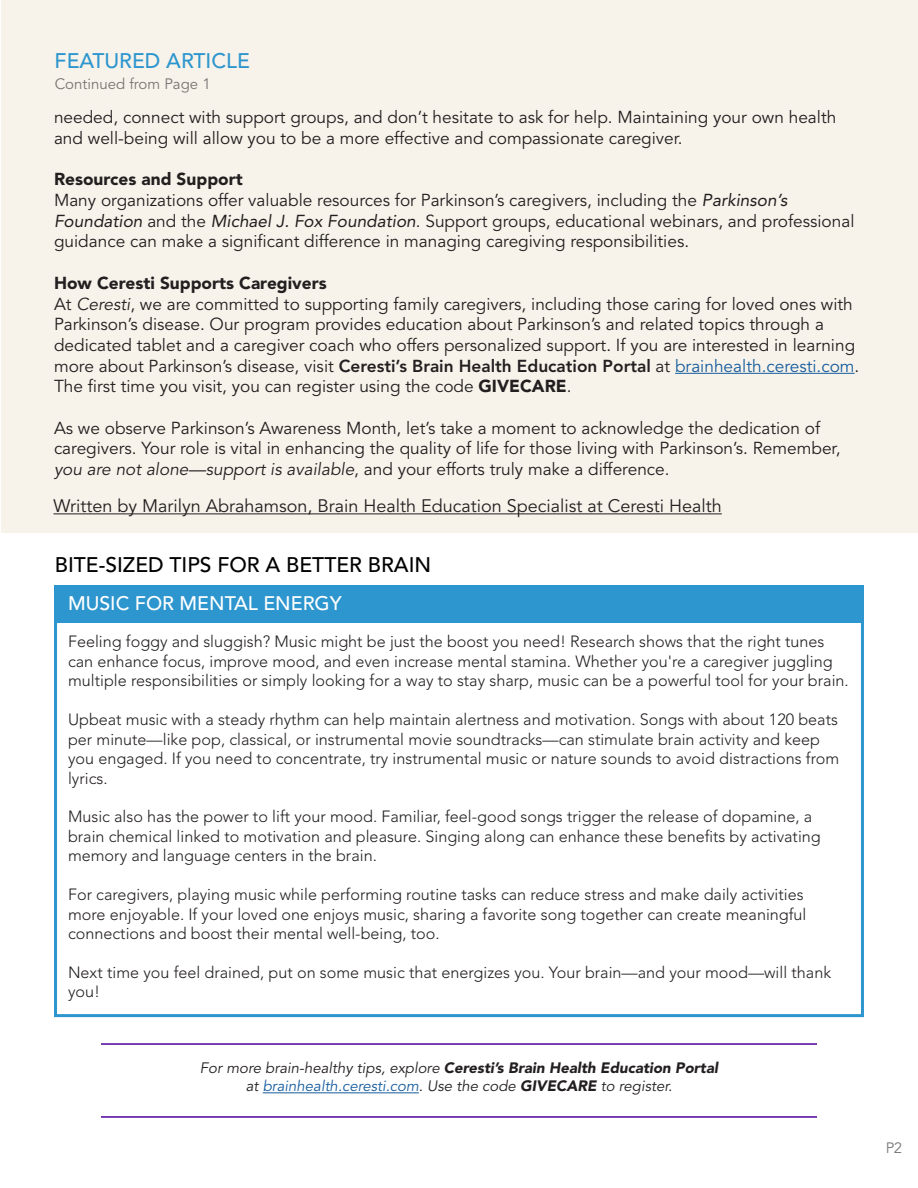
<style>
.page{position:relative;width:918px;height:1188px;background:#fff}
.page>*{position:absolute;margin:0;border:0;box-sizing:border-box;transform-origin:0 0}
.t1{font:500 21px "Avenir LT Pro";color:#000}
.t2{font:500 21px "Avenir LT Pro";color:#2d96ce}
.t3{font:500 19.5px "Avenir LT Pro";color:#fff}
.t4{font:18px "Avenir LT Pro";color:#231f20}
.t5{font:17.25px/20.7px "Avenir LT Pro";color:#231f20}
.t6{font:900 17.25px "Avenir LT Pro";color:#231f20}
.t7{font:300 16.2px/19.5px "Avenir LT Pro";color:#231f20}
.t8{font:italic 15px/18px "Avenir LT Pro";color:#231f20;text-align:center}
.t9{font:15px "Avenir LT Pro";color:#231f20}
.s1{font-style:italic}
.s2{font-weight:800}
.s3{color:#175d9e}
.s4{font-weight:900}
</style>
<div class="page">
<div style="left:1px;top:0;width:917px;height:532px;background:#f8f3ea"></div>
<hr style="left:675px;top:373px;width:180px;height:1px;background:#175d9e">
<hr style="left:53px;top:513px;width:669px;height:1px;background:#231f20">
<hr style="left:263px;top:1092px;width:156px;height:1px;background:#175d9e">
<hr style="left:101px;top:1116px;width:716px;height:2px;background:#4d009a">
<hr style="left:101px;top:1043px;width:716px;height:2px;background:#4d009a">
<div style="left:54px;top:590px;width:810px;height:427px;background:#fff;border:3px solid #2d96ce"></div>
<div style="left:54px;top:585px;width:810px;height:38px;background:#2d96ce"></div>
<p class="t2" style="left:55px;top:49px;width:197px">FEATURED ARTICLE</p>
<p class="t9" style="left:55px;top:75px;width:158px">Continued from Page 1</p>
<p class="t5" style="left:54px;top:107px;width:784px">needed, connect with support groups, and don’t hesitate to ask for help. Maintaining your own health and well-being will allow you to be a more effective and compassionate caregiver.</p>
<p class="t6" style="left:54px;top:169px;width:190px">Resources and Support</p>
<p class="t5" style="left:54px;top:190px;width:802px">Many organizations offer valuable resources for Parkinson’s caregivers, including the <span class="s1">Parkinson’s<br>Foundation</span> and the <span class="s1">Michael J. Fox Foundation</span>. Support groups, educational webinars, and professional guidance can make a significant difference in managing caregiving responsibilities.</p>
<p class="t6" style="left:54px;top:272px;width:274px">How Ceresti Supports Caregivers</p>
<p class="t5" style="left:54px;top:294px;width:807px">At <span class="s1">Ceresti</span>, we are committed to supporting family caregivers, including those caring for loved ones with Parkinson’s disease. Our program provides education about Parkinson’s and related topics through a dedicated tablet and a caregiver coach who offers personalized support. If you are interested in learning more about Parkinson’s disease, visit <span class="s2">Ceresti’s Brain Health Education Portal</span> at <span class="s3">brainhealth.ceresti.com</span>.<br>The first time you visit, you can register using the code <span class="s4">GIVECARE</span>.</p>
<p class="t5" style="left:54px;top:418px;width:788px">As we observe Parkinson’s Awareness Month, let’s take a moment to acknowledge the dedication of caregivers. Your role is vital in enhancing the quality of life for those living with Parkinson’s. Remember, <span class="s1">you are not alone—support is available</span>, and your efforts truly make a difference.</p>
<p class="t4" style="left:53px;top:495px;width:670px">Written by Marilyn Abrahamson, Brain Health Education Specialist at Ceresti Health</p>
<p class="t1" style="left:55px;top:552px;width:378px">BITE-SIZED TIPS FOR A BETTER BRAIN</p>
<p class="t3" style="left:68px;top:592px;width:275px">MUSIC FOR MENTAL ENERGY</p>
<p class="t7" style="left:68px;top:632px;width:782px">Feeling foggy and sluggish? Music might be just the boost you need! Research shows that the right tunes can enhance focus, improve mood, and even increase mental stamina. Whether you're a caregiver juggling multiple responsibilities or simply looking for a way to stay sharp, music can be a powerful tool for your brain.</p>
<p class="t7" style="left:68px;top:710px;width:773px">Upbeat music with a steady rhythm can help maintain alertness and motivation. Songs with about 120 beats per minute—like pop, classical, or instrumental movie soundtracks—can stimulate brain activity and keep you engaged. If you need to concentrate, try instrumental music or nature sounds to avoid distractions from lyrics.</p>
<p class="t7" style="left:68px;top:807px;width:754px">Music also has the power to lift your mood. Familiar, feel-good songs trigger the release of dopamine, a brain chemical linked to motivation and pleasure. Singing along can enhance these benefits by activating memory and language centers in the brain.</p>
<p class="t7" style="left:68px;top:885px;width:740px">For caregivers, playing music while performing routine tasks can reduce stress and make daily activities more enjoyable. If your loved one enjoys music, sharing a favorite song together can create meaningful connections and boost their mental well-being, too.</p>
<p class="t7" style="left:68px;top:963px;width:765px">Next time you feel drained, put on some music that energizes you. Your brain—and your mood—will thank you!</p>
<p class="t8" style="left:200px;top:1059px;width:520px">For more brain-healthy tips, explore <span class="s4">Ceresti’s Brain Health Education Portal </span>at <span class="s3">brainhealth.ceresti.com</span>. Use the code <span class="s4">GIVECARE</span> to register.</p>
<p class="t9" style="left:885px;top:1139px;width:18px">P2</p>
</div>
